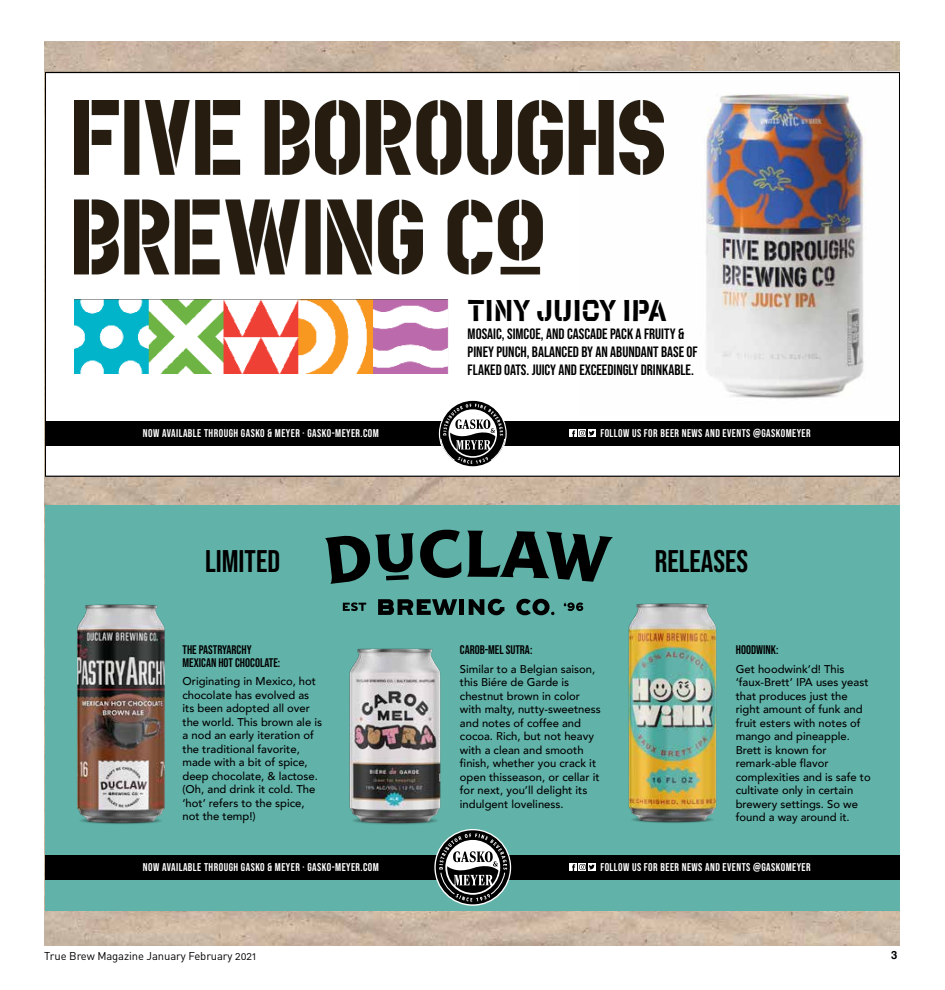
<style>
.page{position:relative;width:945px;height:990px;background:#fff}
.page>*{position:absolute;margin:0;border:0;box-sizing:border-box;transform-origin:0 0}
.t1{font:31.25px "Bebas Neue";color:#000}
.t2{font:30px "Export Stencil";color:#000}
.t3{font:15px/18px "Bebas Neue";color:#000}
.t4{font:12.5px/12.5px "Bebas Neue";color:#000}
.t5{font:500 11.25px/13.5px "Avenir";color:#000}
.t6{font:11.25px "Bebas Neue";letter-spacing:.04em;color:#fff}
.t7{font:11.25px "DIN Regular Alternate";letter-spacing:-.01em;color:#000}
.t8{font:700 11.25px "Helvetica";color:#000}
</style>
<div class="page">
<img style="left:44px;top:42px;width:855px;height:904px">
<svg style="left:45px;top:72px;width:855px;height:405px"></svg>
<div style="left:45px;top:506px;width:855px;height:405px;background:#61b3a9"></div>
<div style="left:45px;top:855px;width:855px;height:25px;background:#000"></div>
<div style="left:588px;top:863px;width:8px;height:8px;background:#fff"></div>
<div style="left:569px;top:863px;width:8px;height:8px;background:#fff"></div>
<div style="left:579px;top:863px;width:7px;height:8px;background:#fff"></div>
<svg style="left:572px;top:864px;width:23px;height:7px"></svg>
<svg style="left:436px;top:862px;width:74px;height:42px"></svg>
<img style="left:349px;top:614px;width:206px;height:248px">
<img style="left:77px;top:604px;width:88px;height:220px">
<img style="left:628px;top:603px;width:89px;height:220px">
<svg style="left:378px;top:599px;width:79px;height:16px"></svg>
<div style="left:459px;top:599px;width:5px;height:16px;background:#000"></div>
<svg style="left:469px;top:599px;width:35px;height:16px"></svg>
<svg style="left:516px;top:599px;width:38px;height:16px"></svg>
<svg style="left:343px;top:602px;width:23px;height:9px"></svg>
<svg style="left:564px;top:603px;width:19px;height:8px"></svg>
<svg style="left:420px;top:530px;width:41px;height:48px"></svg>
<svg style="left:467px;top:531px;width:146px;height:51px"></svg>
<svg style="left:325px;top:533px;width:89px;height:51px"></svg>
<h2 class="t2" style="left:468px;top:293px;width:201px">TINY JUICY IPA</h2>
<h3 class="t3" style="left:468px;top:324px;width:232px">MOSAIC, SIMCOE, AND CASCADE PACK A FRUITY &amp;<br>PINEY PUNCH, BALANCED BY AN ABUNDANT BASE OF<br>FLAKED OATS. JUICY AND EXCEEDINGLY DRINKABLE.</h3>
<p class="t6" style="left:143px;top:427px;width:238px">NOW AVAILABLE THROUGH GASKO &amp; MEYER · GASKO-MEYER.COM</p>
<p class="t6" style="left:600px;top:427px;width:212px">FOLLOW US FOR BEER NEWS AND EVENTS @GASKOMEYER</p>
<h1 class="t1" style="left:205px;top:544px;width:77px">LIMITED</h1>
<h1 class="t1" style="left:655px;top:544px;width:95px">RELEASES</h1>
<p class="t4" style="left:183px;top:643px;width:99px">THE PASTRYARCHY<br>MEXICAN HOT CHOCOLATE:</p>
<p class="t5" style="left:183px;top:674px;width:141px">Originating in Mexico, hot chocolate has evolved as its been adopted all over the world. This brown ale is a nod an early iteration of the traditional favorite, made with a bit of spice, deep chocolate, &amp; lactose. (Oh, and drink it cold. The ‘hot’ refers to the spice, not the temp!)</p>
<p class="t4" style="left:460px;top:643px;width:74px">CAROB-MEL SUTRA:</p>
<p class="t5" style="left:460px;top:661px;width:142px">Similar to a Belgian saison, this Biére de Garde is chestnut brown in color with malty, nutty-sweetness and notes of coffee and cocoa. Rich, but not heavy with a clean and smooth finish, whether you crack it open thisseason, or cellar it for next, you’ll delight its indulgent loveliness.</p>
<p class="t4" style="left:736px;top:643px;width:44px">HOODWINK:</p>
<p class="t5" style="left:736px;top:661px;width:137px">Get hoodwink’d! This ‘faux-Brett’ IPA uses yeast that produces just the right amount of funk and fruit esters with notes of mango and pineapple.<br>Brett is known for remark-able flavor complexities and is safe to cultivate only in certain brewery settings. So we found a way around it.</p>
<p class="t6" style="left:143px;top:861px;width:238px">NOW AVAILABLE THROUGH GASKO &amp; MEYER · GASKO-MEYER.COM</p>
<p class="t6" style="left:600px;top:861px;width:212px">FOLLOW US FOR BEER NEWS AND EVENTS @GASKOMEYER</p>
<p class="t7" style="left:44px;top:948px;width:214px">True Brew Magazine January February 2021</p>
<p class="t8" style="left:891px;top:946px;width:8px">3</p>
</div>
